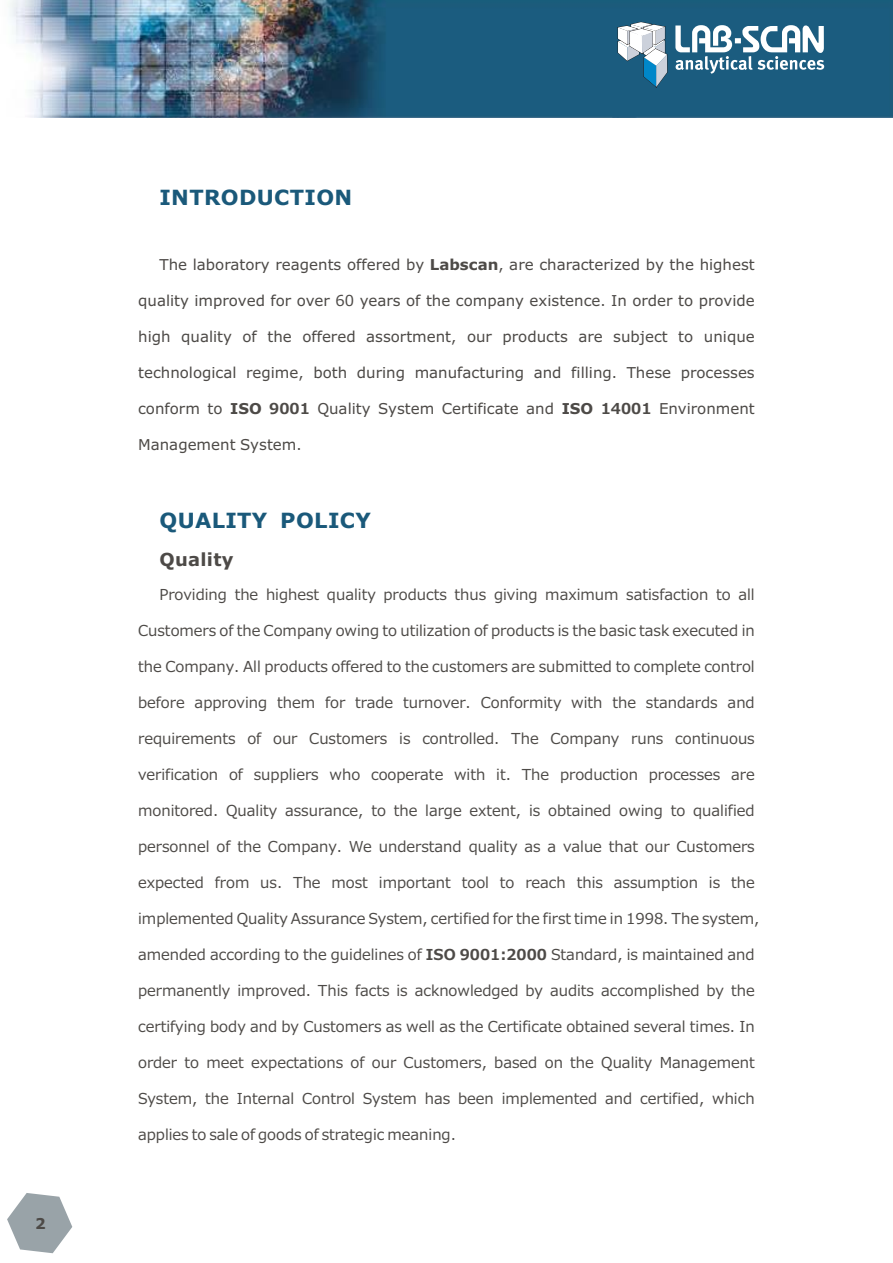
<style>
.page{position:relative;width:893px;height:1263px;background:#fff}
.page>*{position:absolute;margin:0;border:0;box-sizing:border-box;transform-origin:0 0}
.t1{font:700 21px "Verdana";letter-spacing:.015em;color:#1a597a}
.t2{font:700 18px "Verdana";letter-spacing:.015em;color:#4d4a47}
.t3{font:15px "Meiryo";color:#4d4a47}
.t4{font:15px "Verdana";color:#4d4a47}
.t5{font:700 15px "Verdana";color:#4d4a47}
.s1{font-weight:700}
.s2{font-family:"Meiryo"}
.s3{font-family:"Meiryo";font-weight:700}
</style>
<div class="page">
<svg style="left:7px;top:1193px;width:65px;height:60px"></svg>
<img style="left:9px;top:0;width:884px;height:117px">
<svg style="left:618px;top:22px;width:50px;height:66px"></svg>
<svg style="left:675px;top:25px;width:149px;height:49px"></svg>
<p class="t5" style="left:35px;top:1217px;width:12px">2</p>
<h1 class="t1" style="left:159px;top:188px;width:194px">INTRODUCTION</h1>
<p class="t4" style="left:159px;top:259px;width:597px">The laboratory reagents offered by <span class="s1">Labscan</span><span class="s2">,</span> are characterized by the highest</p>
<p class="t4" style="left:138px;top:295px;width:618px">quality improved for over <span class="s2">60</span> years of the company existence<span class="s2">.</span> In order to provide</p>
<p class="t4" style="left:138px;top:331px;width:618px">high quality of the offered assortment<span class="s2">,</span> our products are subject to unique</p>
<p class="t4" style="left:138px;top:367px;width:618px">technological regime<span class="s2">,</span> both during manufacturing and filling<span class="s2">.</span> These processes</p>
<p class="t4" style="left:138px;top:403px;width:618px">conform to <span class="s1">ISO</span> <span class="s3">9001</span> Quality System Certificate and <span class="s1">ISO</span> <span class="s3">14001</span> Environment</p>
<p class="t4" style="left:138px;top:439px;width:165px">Management System<span class="s2">.</span></p>
<h1 class="t1" style="left:159px;top:512px;width:213px">QUALITY POLICY</h1>
<p class="t2" style="left:159px;top:553px;width:76px">Quality</p>
<p class="t3" style="left:159px;top:587px;width:597px">Providing the highest quality products thus giving maximum satisfaction to all</p>
<p class="t3" style="left:138px;top:623px;width:618px">Customers of the Company owing to utilization of products is the basic task executed in</p>
<p class="t3" style="left:138px;top:659px;width:618px">the Company. All products offered to the customers are submitted to complete control</p>
<p class="t3" style="left:138px;top:695px;width:618px">before approving them for trade turnover. Conformity with the standards and</p>
<p class="t3" style="left:138px;top:731px;width:618px">requirements of our Customers is controlled. The Company runs continuous</p>
<p class="t3" style="left:138px;top:767px;width:618px">verification of suppliers who cooperate with it. The production processes are</p>
<p class="t3" style="left:138px;top:803px;width:618px">monitored. Quality assurance, to the large extent, is obtained owing to qualified</p>
<p class="t3" style="left:138px;top:839px;width:618px">personnel of the Company. We understand quality as a value that our Customers</p>
<p class="t3" style="left:138px;top:875px;width:618px">expected from us. The most important tool to reach this assumption is the</p>
<p class="t3" style="left:138px;top:911px;width:623px">implemented Quality Assurance System, certified for the first time in 1998. The system,</p>
<p class="t3" style="left:138px;top:947px;width:618px">amended according to the guidelines of <span class="s1">ISO 9001:2000</span> Standard, is maintained and</p>
<p class="t3" style="left:138px;top:983px;width:618px">permanently improved. This facts is acknowledged by audits accomplished by the</p>
<p class="t3" style="left:138px;top:1019px;width:618px">certifying body and by Customers as well as the Certificate obtained several times. In</p>
<p class="t3" style="left:138px;top:1055px;width:618px">order to meet expectations of our Customers, based on the Quality Management</p>
<p class="t3" style="left:138px;top:1091px;width:618px">System, the Internal Control System has been implemented and certified, which</p>
<p class="t3" style="left:138px;top:1127px;width:319px">applies to sale of goods of strategic meaning.</p>
</div>
